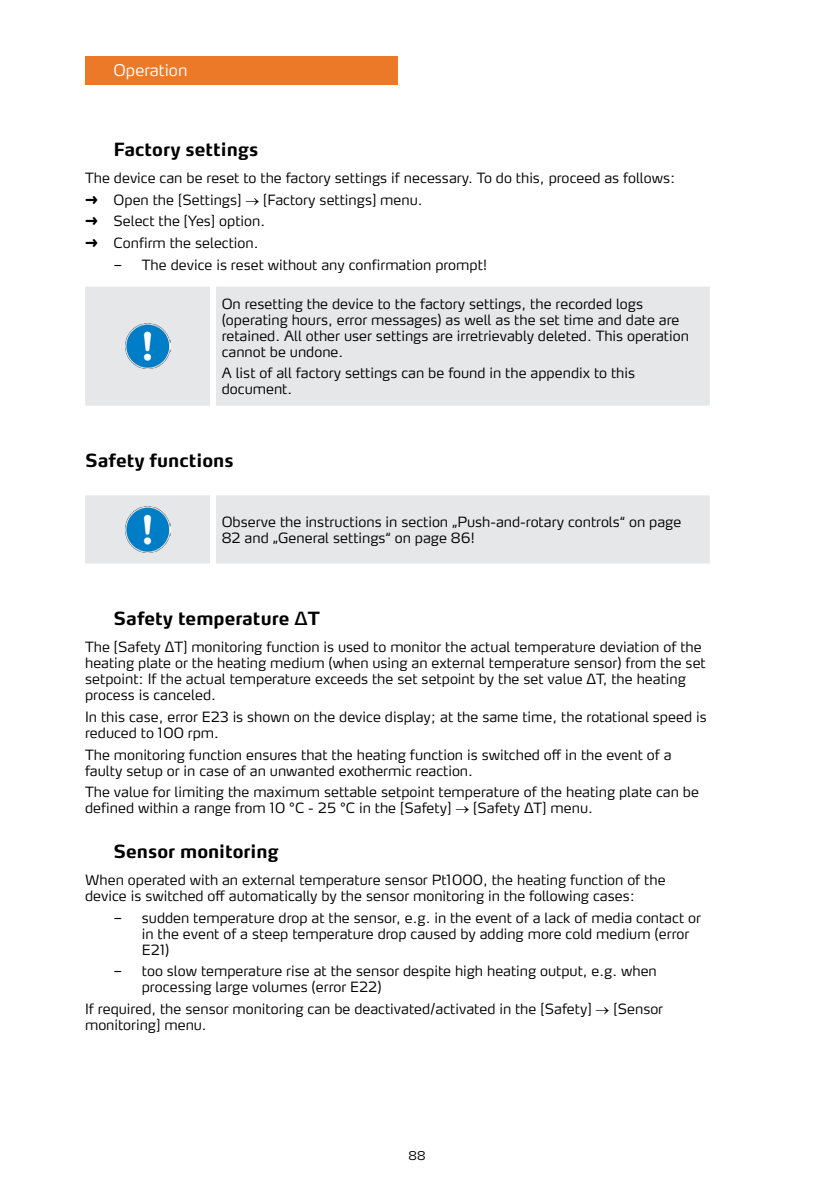
<style>
.page{position:relative;width:840px;height:1191px;background:#fff}
.page>*{position:absolute;margin:0;border:0;box-sizing:border-box;transform-origin:0 0}
.t1{font:700 18px "Max OT";color:#000}
.t2{font:300 16px "Max OT";color:#fff}
.t3{font:300 14px/16px "Max OT";color:#000}
.t4{font:300 12px "Max OT";color:#000}
.s1{font-family:"Arial Unicode MS";font-weight:400}
.s2{font-family:"Verdana";font-weight:400}
</style>
<div class="page">
<div style="left:85px;top:57px;width:312px;height:28px;background:#eb7928"></div>
<div style="left:85px;top:286px;width:624px;height:120px;background:#e6e7e8"></div>
<img style="left:125px;top:323px;width:45px;height:46px">
<div style="left:85px;top:495px;width:624px;height:68px;background:#e6e7e8"></div>
<img style="left:125px;top:507px;width:45px;height:45px">
<p class="t2" style="left:113px;top:60px;width:75px">Operation</p>
<p class="t1" style="left:113px;top:137px;width:146px">Factory settings</p>
<p class="t3" style="left:85px;top:167px;width:591px;line-height:21.6px">The device can be reset to the factory settings if necessary. To do this, proceed as follows: <span class="s1">➜</span> Open the [Settings] → [Factory settings] menu.<br><span class="s1">➜</span> Select the [Yes] option.<br><span class="s1">➜</span> Confirm the selection.</p>
<p class="t3" style="left:113px;top:256px;width:375px"><span class="s2">–</span> The device is reset without any confirmation prompt!</p>
<p class="t3" style="left:221px;top:295px;width:468px">On resetting the device to the factory settings, the recorded logs (operating hours, error messages) as well as the set time and date are retained. All other user settings are irretrievably deleted. This operation cannot be undone.</p>
<p class="t3" style="left:221px;top:365px;width:415px">A list of all factory settings can be found in the appendix to this document.</p>
<p class="t1" style="left:85px;top:449px;width:150px">Safety functions</p>
<p class="t3" style="left:221px;top:513px;width:461px">Observe the instructions in section „Push-and-rotary controls“ on page<br>82 and „General settings“ on page 86!</p>
<p class="t1" style="left:113px;top:606px;width:208px">Safety temperature ΔT</p>
<p class="t3" style="left:85px;top:639px;width:621px">The [Safety ΔT] monitoring function is used to monitor the actual temperature deviation of the heating plate or the heating medium (when using an external temperature sensor) from the set setpoint: If the actual temperature exceeds the set setpoint by the set value ΔT, the heating process is canceled.</p>
<p class="t3" style="left:85px;top:708px;width:622px">In this case, error E23 is shown on the device display; at the same time, the rotational speed is reduced to 100 rpm.</p>
<p class="t3" style="left:85px;top:746px;width:587px">The monitoring function ensures that the heating function is switched off in the event of a faulty setup or in case of an unwanted exothermic reaction.</p>
<p class="t3" style="left:85px;top:784px;width:615px">The value for limiting the maximum settable setpoint temperature of the heating plate can be defined within a range from 10 °C - 25 °C in the [Safety] → [Safety ΔT] menu.</p>
<p class="t1" style="left:113px;top:839px;width:167px">Sensor monitoring</p>
<p class="t3" style="left:85px;top:871px;width:581px">When operated with an external temperature sensor Pt1000, the heating function of the device is switched off automatically by the sensor monitoring in the following cases:</p>
<p class="t3" style="left:142px;top:909px;width:560px;text-indent:-28px"><span class="s2">–</span> sudden temperature drop at the sensor, e.g. in the event of a lack of media contact or in the event of a steep temperature drop caused by adding more cold medium (error<br>E21)</p>
<p class="t3" style="left:142px;top:963px;width:516px;text-indent:-28px"><span class="s2">–</span> too slow temperature rise at the sensor despite high heating output, e.g. when processing large volumes (error E22)</p>
<p class="t3" style="left:85px;top:1000px;width:579px">If required, the sensor monitoring can be deactivated/activated in the [Safety] → [Sensor monitoring] menu.</p>
<p class="t4" style="left:408px;top:1148px;width:19px">88</p>
</div>
